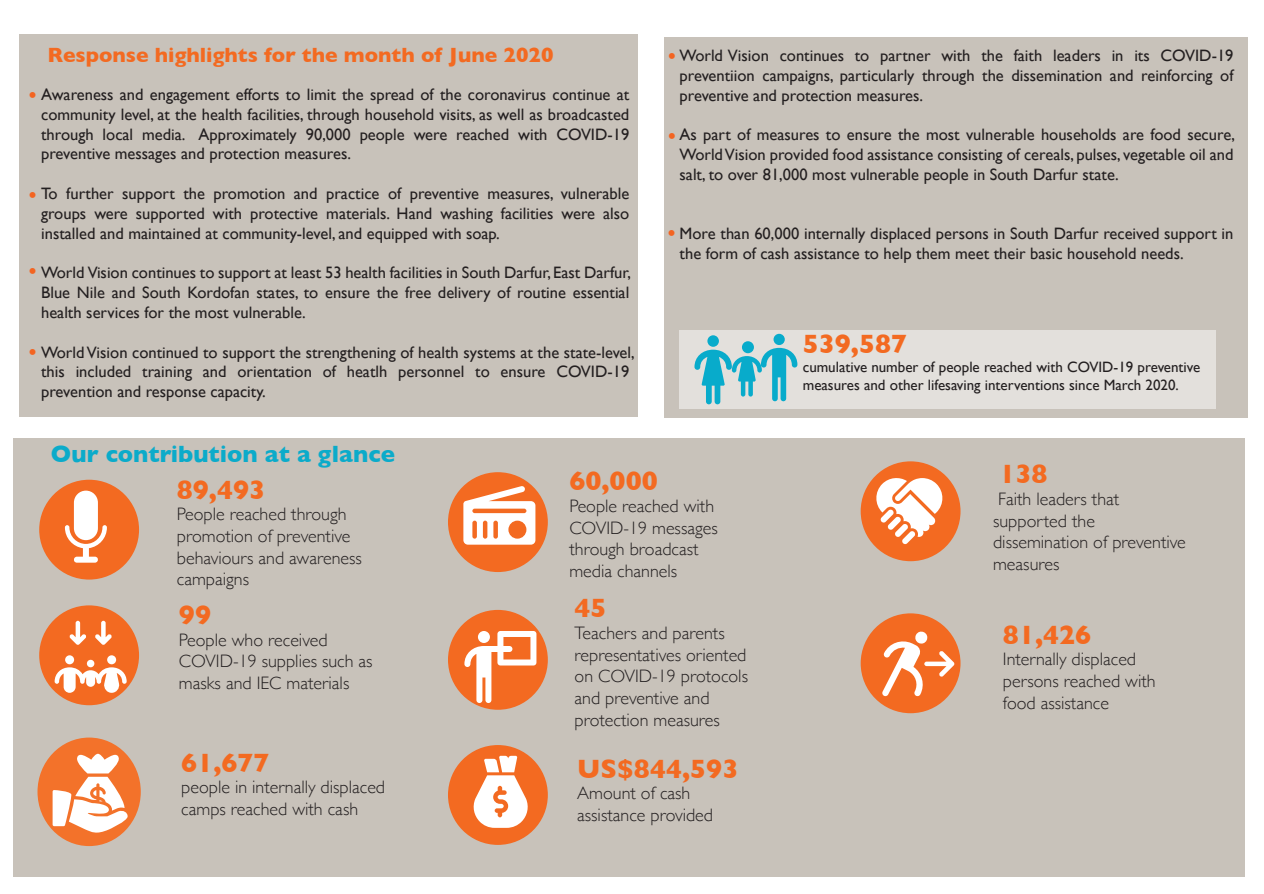
<style>
.page{position:relative;width:1264px;height:894px;background:#fff}
.page>*{position:absolute;margin:0;border:0;box-sizing:border-box;transform-origin:0 0}
.t1{font:700 27px "Gill Sans";color:#f36a21}
.t2{font:700 24px "Gill Sans";color:#0babca}
.t3{font:700 21px "Gill Sans";color:#f36a21}
.t4{font:300 18px/21.6px "Gill Sans";color:#231f20}
.t5{font:700 18px "Gill Sans";color:#f36421}
.t6{font:16.5px/19.8px "Gill Sans";color:#231f20}
.t7{font:15px/18px "Gill Sans";color:#231f20}
.s1{font-weight:700;font-size:18px;color:#f36421}
</style>
<div class="page">
<div style="left:664px;top:38px;width:583px;height:380px;background:#c8c2ba"></div>
<div style="left:679px;top:329px;width:537px;height:79px;background:#e3e0dc"></div>
<div style="left:19px;top:34px;width:619px;height:383px;background:#c8c2ba"></div>
<div style="left:13px;top:438px;width:1231px;height:438px;background:#c8c2ba"></div>
<div style="left:448px;top:609px;width:100px;height:100px;background:#f36a21;border-radius:50%"></div>
<div style="left:39px;top:479px;width:100px;height:100px;background:#f36a21;border-radius:50%"></div>
<div style="left:860px;top:613px;width:100px;height:100px;background:#f36a21;border-radius:50%"></div>
<div style="left:448px;top:472px;width:100px;height:100px;background:#f36a21;border-radius:50%"></div>
<div style="left:860px;top:461px;width:100px;height:100px;background:#f36a21;border-radius:50%"></div>
<svg style="left:874px;top:476px;width:69px;height:68px"></svg>
<div style="left:74px;top:490px;width:24px;height:50px;background:#fff;border-radius:12px"></div>
<svg style="left:65px;top:525px;width:42px;height:37px"></svg>
<svg style="left:882px;top:630px;width:72px;height:66px"></svg>
<svg style="left:463px;top:485px;width:72px;height:59px"></svg>
<div style="left:39px;top:605px;width:100px;height:100px;background:#f36a21;border-radius:50%"></div>
<svg style="left:55px;top:667px;width:72px;height:25px"></svg>
<div style="left:107px;top:655px;width:9px;height:9px;background:#fff;border-radius:50%"></div>
<div style="left:65px;top:655px;width:9px;height:9px;background:#fff;border-radius:50%"></div>
<div style="left:87px;top:659px;width:7px;height:8px;background:#fff;border-radius:50%"></div>
<svg style="left:69px;top:620px;width:17px;height:24px"></svg>
<svg style="left:95px;top:620px;width:17px;height:24px"></svg>
<div style="left:707px;top:335px;width:12px;height:12px;background:#08abcb;border-radius:50%"></div>
<div style="left:773px;top:334px;width:11px;height:11px;background:#08abcb;border-radius:50%"></div>
<svg style="left:694px;top:348px;width:103px;height:56px"></svg>
<div style="left:742px;top:341px;width:12px;height:12px;background:#08abcb;border-radius:50%"></div>
<svg style="left:464px;top:631px;width:72px;height:72px"></svg>
<div style="left:448px;top:745px;width:100px;height:99px;background:#f36a21;border-radius:50%"></div>
<svg style="left:473px;top:755px;width:56px;height:72px"></svg>
<div style="left:37px;top:737px;width:104px;height:108px;background:#f3722a;border-radius:50%"></div>
<svg style="left:53px;top:753px;width:75px;height:81px"></svg>
<p class="t3" style="left:48px;top:38px;width:507px">Response highlights for the month of June 2020</p>
<p class="t6" style="left:28px;top:84px;width:602px"><span class="s1">•</span> Awareness and engagement efforts to limit the spread of the coronavirus continue at</p>
<p class="t6" style="left:41px;top:104px;width:589px;text-align:justify">community level, at the health facilities, through household visits, as well as broadcasted through local media. Approximately 90,000 people were reached with COVID-19 preventive messages and protection measures.</p>
<p class="t6" style="left:41px;top:183px;width:589px;text-align:justify">To further support the promotion and practice of preventive measures, vulnerable groups were supported with protective materials. Hand washing facilities were also installed and maintained at community-level, and equipped with soap.</p>
<p class="t5" style="left:28px;top:180px;width:10px">•</p>
<p class="t6" style="left:28px;top:262px;width:604px"><span class="s1">•</span> World Vision continues to support at least 53 health facilities in South Darfur, East Darfur,</p>
<p class="t6" style="left:41px;top:282px;width:589px">Blue Nile and South Kordofan states, to ensure the free delivery of routine essential health services for the most vulnerable.</p>
<p class="t6" style="left:41px;top:342px;width:595px;text-indent:-13px"><span class="s1">•</span> World Vision continued to support the strengthening of health systems at the state-level, this included training and orientation of heatlh personnel to ensure COVID-19 prevention and response capacity.</p>
<p class="t6" style="left:667px;top:45px;width:567px"><span class="s1">•</span> World Vision continues to partner with the faith leaders in its COVID-19</p>
<p class="t6" style="left:679px;top:65px;width:555px">preventiion campaigns, particularly through the dissemination and reinforcing of preventive and protection measures.</p>
<p class="t6" style="left:667px;top:125px;width:569px"><span class="s1">•</span> As part of measures to ensure the most vulnerable households are food secure,</p>
<p class="t6" style="left:679px;top:144px;width:555px">World Vision provided food assistance consisting of cereals, pulses, vegetable oil and salt, to over 81,000 most vulnerable people in South Darfur state.</p>
<p class="t6" style="left:679px;top:224px;width:555px;text-indent:-12px"><span class="s1">•</span> More than 60,000 internally displaced persons in South Darfur received support in the form of cash assistance to help them meet their basic household needs.</p>
<h1 class="t1" style="left:802px;top:323px;width:106px">539,587</h1>
<p class="t7" style="left:802px;top:357px;width:399px">cumulative number of people reached with COVID-19 preventive measures and other lifesaving interventions since March 2020.</p>
<h2 class="t2" style="left:51px;top:435px;width:345px">Our contribution at a glance</h2>
<h1 class="t1" style="left:177px;top:468px;width:90px">89,493</h1>
<p class="t4" style="left:177px;top:503px;width:186px">People reached through promotion of preventive behaviours and awareness campaigns</p>
<h1 class="t1" style="left:179px;top:593px;width:34px">99</h1>
<p class="t4" style="left:179px;top:628px;width:195px">People who received<br>COVID-19 supplies such as masks and IEC materials</p>
<h1 class="t1" style="left:181px;top:741px;width:90px">61,677</h1>
<p class="t4" style="left:181px;top:775px;width:205px">people in internally displaced camps reached with cash</p>
<h1 class="t1" style="left:569px;top:460px;width:90px">60,000</h1>
<p class="t4" style="left:569px;top:494px;width:150px">People reached with<br>COVID-19 messages through broadcast media channels</p>
<h1 class="t1" style="left:574px;top:586px;width:34px">45</h1>
<p class="t4" style="left:574px;top:621px;width:175px">Teachers and parents representatives oriented on COVID-19 protocols and preventive and protection measures</p>
<h1 class="t1" style="left:577px;top:747px;width:163px">US$844,593</h1>
<p class="t4" style="left:577px;top:781px;width:137px">Amount of cash assistance provided</p>
<h1 class="t1" style="left:999px;top:452px;width:50px">138</h1>
<p class="t4" style="left:993px;top:487px;width:194px">Faith leaders that supported the dissemination of preventive measures</p>
<h1 class="t1" style="left:1002px;top:613px;width:90px">81,426</h1>
<p class="t4" style="left:1002px;top:647px;width:154px">Internally displaced persons reached with food assistance</p>
</div>
